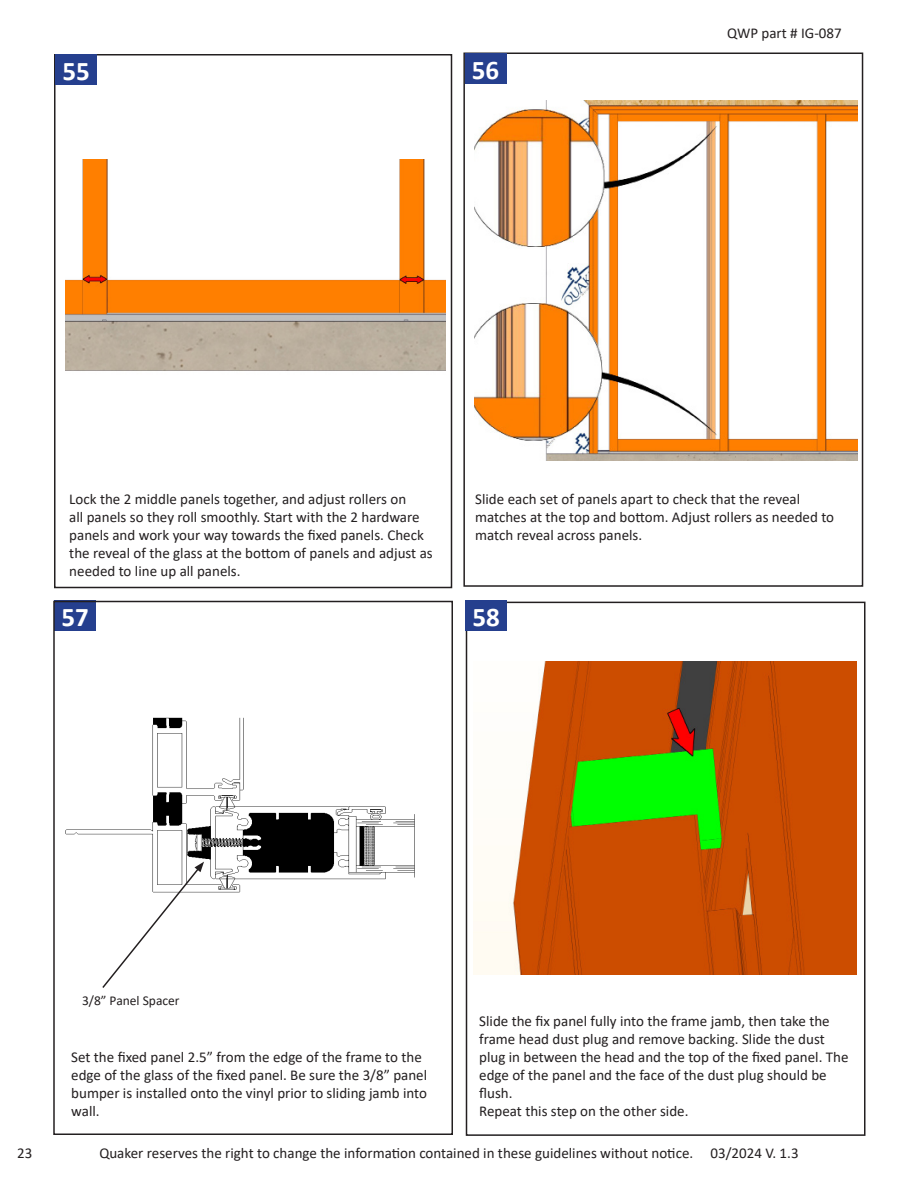
<style>
.page{position:relative;width:918px;height:1188px;background:#fff}
.page>*{position:absolute;margin:0;border:0;box-sizing:border-box;transform-origin:0 0}
.t1{font:700 27px "Calibri";color:#fff}
.QWP_Paragrahp1{font:15px/18px "Calibri";color:#231f20}
.t2{font:13.5px "Calibri";color:#231f20}
</style>
<div class="page">
<div style="left:54px;top:54px;width:398px;height:534px;border:2px solid #231f20"></div>
<div style="left:466px;top:602px;width:400px;height:534px;border:2px solid #231f20"></div>
<img style="left:65px;top:717px;width:350px;height:176px">
<div style="left:55px;top:601px;width:41px;height:30px;background:#253f8e"></div>
<svg style="left:101px;top:862px;width:103px;height:126px"></svg>
<img style="left:473px;top:661px;width:384px;height:313px">
<div style="left:466px;top:601px;width:41px;height:30px;background:#253f8e"></div>
<div style="left:463px;top:53px;width:400px;height:534px;border:2px solid #231f20"></div>
<div style="left:53px;top:601px;width:400px;height:534px;border:2px solid #231f20"></div>
<div style="left:465px;top:54px;width:41px;height:30px;background:#253f8e"></div>
<img style="left:66px;top:160px;width:380px;height:211px">
<img style="left:474px;top:100px;width:384px;height:360px">
<div style="left:56px;top:54px;width:41px;height:31px;background:#253f8e"></div>
<p class="t1" style="left:62px;top:52px;width:29px">55</p>
<p class="t1" style="left:472px;top:51px;width:29px">56</p>
<p class="QWP_Paragrahp1" style="left:727px;top:24px;width:116px">QWP part # IG-087</p>
<p class="QWP_Paragrahp1" style="left:69px;top:490px;width:365px">Lock the 2 middle panels together, and adjust rollers on<br>all panels so they roll smoothly. Start with the 2 hardware panels and work your way towards the fixed panels. Check the reveal of the glass at the bottom of panels and adjust as needed to line up all panels.</p>
<p class="t1" style="left:62px;top:598px;width:29px">57</p>
<p class="QWP_Paragrahp1" style="left:475px;top:490px;width:360px">Slide each set of panels apart to check that the reveal matches at the top and bottom. Adjust rollers as needed to match reveal across panels.</p>
<p class="t1" style="left:473px;top:598px;width:29px">58</p>
<p class="t2" style="left:82px;top:991px;width:99px">3/8” Panel Spacer</p>
<p class="QWP_Paragrahp1" style="left:71px;top:1048px;width:357px">Set the fixed panel 2.5” from the edge of the frame to the edge of the glass of the fixed panel. Be sure the 3/8” panel bumper is installed onto the vinyl prior to sliding jamb into wall.</p>
<p class="QWP_Paragrahp1" style="left:479px;top:1012px;width:371px">Slide the fix panel fully into the frame jamb, then take the frame head dust plug and remove backing. Slide the dust plug in between the head and the top of the fixed panel. The edge of the panel and the face of the dust plug should be flush.</p>
<p class="QWP_Paragrahp1" style="left:479px;top:1102px;width:211px">Repeat this step on the other side.</p>
<p class="QWP_Paragrahp1" style="left:17px;top:1144px;width:17px">23</p>
<p class="QWP_Paragrahp1" style="left:99px;top:1144px;width:701px">Quaker reserves the right to change the information contained in these guidelines without notice. 03/2024 V. 1.3</p>
</div>
